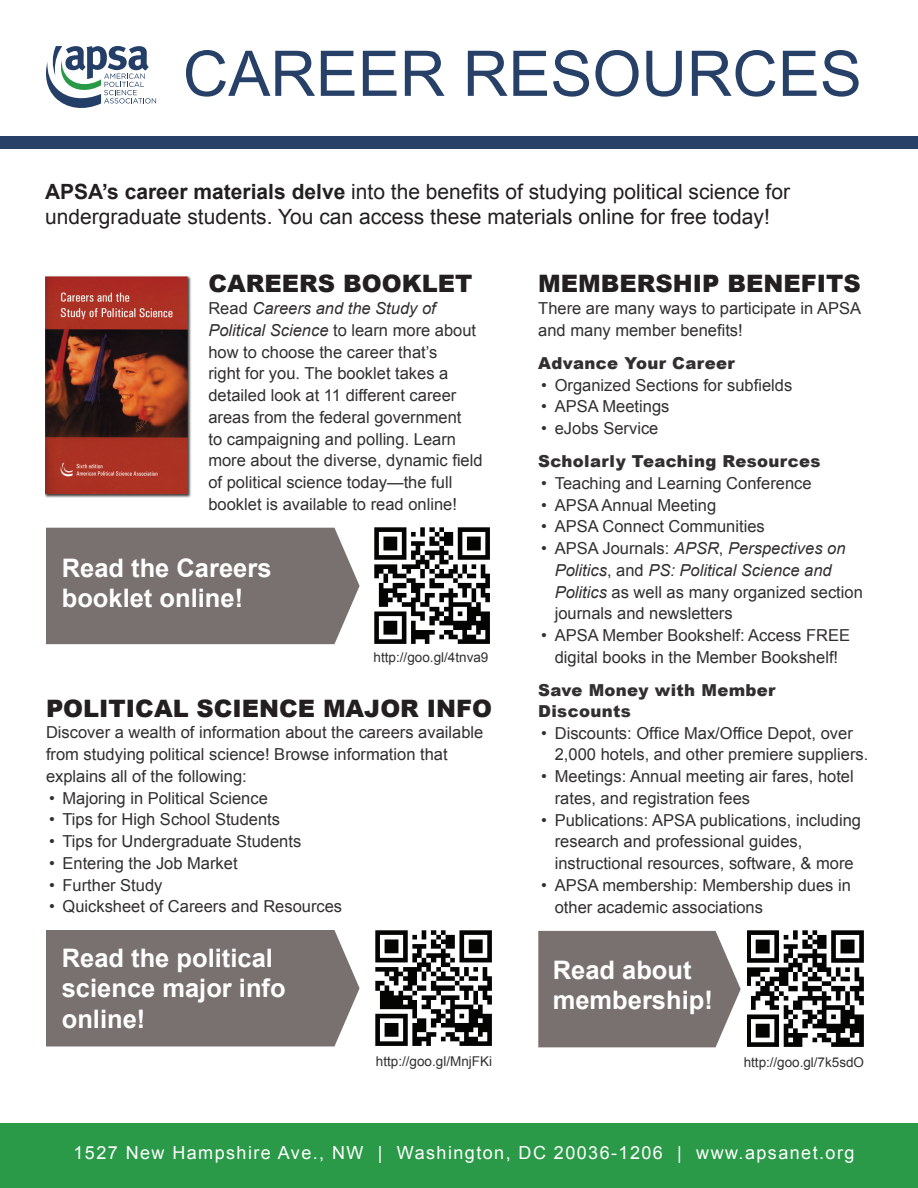
<style>
.page{position:relative;width:918px;height:1188px;background:#fff}
.page>*{position:absolute;margin:0;border:0;box-sizing:border-box;transform-origin:0 0}
.t1{font:63px "Arial";color:#264067}
.t2{font:700 25.5px/30.6px "Arial";color:#fff}
.t3{font:900 24px "Arial";color:#231f20}
.t4{font:21px/25.2px "Arial";color:#231f20}
.t5{font:18px "Arial";letter-spacing:.08em;color:#fff}
.t6{font:16.5px/21.8px "Arial";color:#312f30}
.t7{font:900 16.5px/21px "Arial";letter-spacing:.02em;color:#312f30}
.t8{font:13.5px "Arial";color:#312f30}
.s1{font-weight:700}
.s2{font-style:italic}
</style>
<div class="page">
<div style="left:0;top:1124px;width:918px;height:64px;background:#2a9a48"></div>
<svg style="left:538px;top:931px;width:203px;height:116px;background:#817a78"></svg>
<div style="left:46px;top:930px;width:314px;height:116px;background:#79716f"></div>
<div style="left:46px;top:528px;width:314px;height:116px;background:#79716f"></div>
<img style="left:45px;top:275px;width:146px;height:223px">
<img style="left:376px;top:930px;width:116px;height:116px">
<img style="left:374px;top:528px;width:116px;height:116px">
<img style="left:747px;top:930px;width:117px;height:117px">
<svg style="left:46px;top:46px;width:110px;height:62px"></svg>
<div style="left:0;top:136px;width:918px;height:12px;background:#264067"></div>
<h1 class="t1" style="left:183px;top:32px;width:681px">CAREER RESOURCES</h1>
<p class="t4" style="left:45px;top:179px;width:747px"><span class="s1">APSA’s career materials delve</span> into the benefits of studying political science for undergraduate students. You can access these materials online for free today!</p>
<h3 class="t3" style="left:208px;top:266px;width:265px">CAREERS BOOKLET</h3>
<p class="t6" style="left:208px;top:298px;width:276px">Read <span class="s2">Careers and the Study of Political Science</span> to learn more about how to choose the career that’s<br>right for you. The booklet takes a detailed look at 11 different career areas from the federal government<br>to campaigning and polling. Learn more about the diverse, dynamic field of political science today—the full booklet is available to read online!</p>
<h2 class="t2" style="left:62px;top:553px;width:211px">Read the Careers booklet online!</h2>
<p class="t8" style="left:374px;top:649px;width:116px">http://goo.gl/4tnva9</p>
<h3 class="t3" style="left:46px;top:691px;width:448px">POLITICAL SCIENCE MAJOR INFO</h3>
<p class="t6" style="left:46px;top:722px;width:439px">Discover a wealth of information about the careers available from studying political science! Browse information that explains all of the following:</p>
<p class="t6" style="left:49px;top:787px;width:220px">• Majoring in Political Science</p>
<p class="t6" style="left:49px;top:809px;width:233px">• Tips for High School Students</p>
<p class="t6" style="left:49px;top:831px;width:254px">• Tips for Undergraduate Students</p>
<p class="t6" style="left:49px;top:852px;width:190px">• Entering the Job Market</p>
<p class="t6" style="left:49px;top:874px;width:115px">• Further Study</p>
<p class="t6" style="left:49px;top:896px;width:295px">• Quicksheet of Careers and Resources</p>
<h2 class="t2" style="left:62px;top:943px;width:225px">Read the political science major info online!</h2>
<h3 class="t3" style="left:538px;top:266px;width:324px">MEMBERSHIP BENEFITS</h3>
<p class="t6" style="left:538px;top:298px;width:324px">There are many ways to participate in APSA and many member benefits!</p>
<p class="t7" style="left:538px;top:352px;width:198px">Advance Your Career</p>
<p class="t6" style="left:541px;top:374px;width:253px">• Organized Sections for subfields</p>
<p class="t6" style="left:541px;top:396px;width:130px">• APSA Meetings</p>
<p class="t6" style="left:541px;top:418px;width:119px">• eJobs Service</p>
<p class="t7" style="left:538px;top:450px;width:284px">Scholarly Teaching Resources</p>
<p class="t6" style="left:541px;top:472px;width:272px">• Teaching and Learning Conference</p>
<p class="t6" style="left:541px;top:494px;width:176px">• APSA Annual Meeting</p>
<p class="t6" style="left:541px;top:516px;width:225px">• APSA Connect Communities</p>
<p class="t6" style="left:555px;top:538px;width:310px;text-indent:-13px">• APSA Journals: <span class="s2">APSR</span>, <span class="s2">Perspectives on Politics</span>, and <span class="s2">PS: Political Science and Politics</span> as well as many organized section journals and newsletters</p>
<p class="t6" style="left:541px;top:625px;width:310px;text-align:center">• APSA Member Bookshelf: Access FREE digital books in the Member Bookshelf!</p>
<p class="t7" style="left:538px;top:679px;width:239px">Save Money with Member<br>Discounts</p>
<p class="t6" style="left:555px;top:722px;width:315px;text-indent:-13px">• Discounts: Office Max/Office Depot, over<br>2,000 hotels, and other premiere suppliers.</p>
<p class="t6" style="left:555px;top:766px;width:300px;text-indent:-13px">• Meetings: Annual meeting air fares, hotel rates, and registration fees</p>
<p class="t6" style="left:555px;top:809px;width:308px;text-indent:-13px">• Publications: APSA publications, including research and professional guides, instructional resources, software, &amp; more</p>
<p class="t6" style="left:555px;top:874px;width:298px;text-indent:-13px">• APSA membership: Membership dues in other academic associations</p>
<h2 class="t2" style="left:553px;top:955px;width:162px">Read about membership!</h2>
<p class="t8" style="left:376px;top:1052px;width:118px">http://goo.gl/MnjFKi</p>
<p class="t8" style="left:744px;top:1053px;width:122px">http://goo.gl/7k5sdO</p>
<p class="t5" style="left:73px;top:1141px;width:783px">1527 New Hampshire Ave., NW | Washington, DC 20036-1206 | www.apsanet.org</p>
</div>
